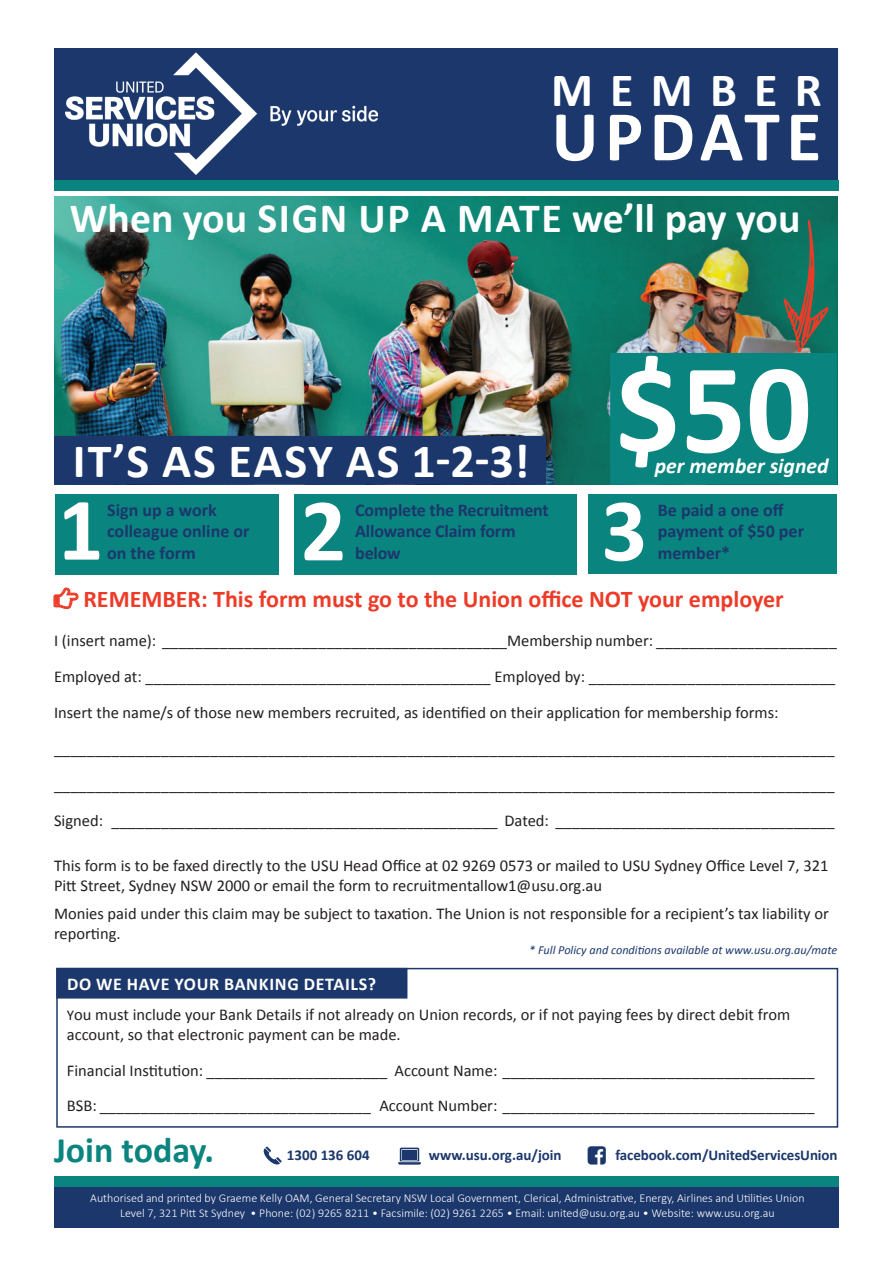
<style>
.page{position:relative;width:893px;height:1263px;background:#fff}
.page>*{position:absolute;margin:0;border:0;box-sizing:border-box;transform-origin:0 0}
.t1{font:700 129.15px "Calibri";color:#fff}
.t2{font:700 90px "Calibri";color:#fff}
.t3{font:700 72px "Calibri";letter-spacing:.09em;color:#fff}
.t4{font:700 48.15px "Calibri";letter-spacing:.04em;color:#fff}
.t5{font:700 48px "Calibri";letter-spacing:.36em;color:#fff}
.t6{font:700 41.85px "Calibri";color:#fff}
.t7{font:700 36px "Calibri";color:#09847e}
.t8{font:700 24px "Calibri";color:#ec3c29}
.t9{font:italic 700 21.75px "Calibri";color:#fff}
.t10{font:700 18px/21.6px "Calibri";color:#1b376c}
.t11{font:700 18px "Calibri";letter-spacing:.04em;color:#fff}
.t12{font:16.5px/36px "Calibri";color:#231f20}
.t13{font:700 15px "Calibri";letter-spacing:-.005em;color:#1b376c}
.t14{font:italic 12.15px "Calibri";color:#1b376c}
.t15{font:300 12px/14.4px "Calibri";color:#fff;text-align:center}
.s1{font-size:15px}
</style>
<div class="page">
<div style="left:56px;top:968px;width:782px;height:160px;border:2px solid #1b376c"></div>
<div style="left:56px;top:968px;width:351px;height:30px;background:#1b376c"></div>
<img style="left:54px;top:197px;width:783px;height:288px">
<div style="left:610px;top:353px;width:227px;height:132px;background:#09847e;border:1px solid #09847e"></div>
<div style="left:54px;top:436px;width:492px;height:49px;background:#1b376c;border:2px solid #1b376c"></div>
<div style="left:55px;top:494px;width:224px;height:81px;background:#09847e"></div>
<div style="left:294px;top:494px;width:282px;height:81px;background:#09847e"></div>
<div style="left:589px;top:494px;width:248px;height:80px;background:#09847e"></div>
<div style="left:54px;top:48px;width:784px;height:138px;background:#1b376c"></div>
<div style="left:54px;top:180px;width:784px;height:10px;background:#09847e"></div>
<img style="left:66px;top:53px;width:311px;height:122px">
<div style="left:54px;top:1187px;width:784px;height:41px;background:#1b376c"></div>
<svg style="left:398px;top:1147px;width:23px;height:17px"></svg>
<div style="left:402px;top:1150px;width:15px;height:10px;background:#1b376c"></div>
<svg style="left:264px;top:1146px;width:18px;height:19px"></svg>
<div style="left:54px;top:1177px;width:784px;height:10px;background:#09847e"></div>
<svg style="left:742px;top:219px;width:96px;height:134px;background:#1f7560"></svg>
<h3 class="t5" style="left:551px;top:61px;width:272px">MEMBER</h3>
<h3 class="t3" style="left:551px;top:92px;width:271px">UPDATE</h3>
<h3 class="t6" style="left:70px;top:192px;width:732px">When you SIGN UP A MATE we’ll pay you</h3>
<h1 class="t1" style="left:615px;top:329px;width:198px">$50</h1>
<h3 class="t4" style="left:73px;top:431px;width:458px">IT’S AS EASY AS 1-2-3!</h3>
<h2 class="t2" style="left:58px;top:474px;width:47px">1</h2>
<h2 class="t2" style="left:301px;top:475px;width:47px">2</h2>
<h2 class="t2" style="left:601px;top:475px;width:47px">3</h2>
<h3 class="t9" style="left:655px;top:453px;width:175px">per member signed</h3>
<p class="t10" style="left:107px;top:498px;width:144px">Sign up a work colleague online or on the form</p>
<p class="t10" style="left:355px;top:498px;width:195px">Complete the Recruitment<br>Allowance Claim form below</p>
<p class="t10" style="left:658px;top:498px;width:148px">Be paid a one off payment of $50 per member*</p>
<h3 class="t8" style="left:83px;top:584px;width:702px">REMEMBER: This form must go to the Union office NOT your employer</h3>
<p class="t12" style="left:54px;top:622px;width:784px">I (insert name): __________________________________________Membership number: ______________________ Employed at: __________________________________________ Employed by: ______________________________ Insert the name/s of those new members recruited, as identified on their application for membership forms: _______________________________________________________________________________________________ _______________________________________________________________________________________________ Signed: _______________________________________________ Dated: __________________________________</p>
<p class="t12" style="left:54px;top:855px;width:776px;line-height:19.8px">This form is to be faxed directly to the USU Head Office at 02 9269 0573 or mailed to USU Sydney Office Level 7, 321<br>Pitt Street, Sydney NSW 2000 or email the form to recruitmentallow1@usu.org.au</p>
<p class="t12" style="left:54px;top:903px;width:776px;line-height:19.8px">Monies paid under this claim may be subject to taxation. The Union is not responsible for a recipient’s tax liability or reporting.</p>
<p class="t14" style="left:529px;top:942px;width:310px">* Full Policy and conditions available at www.usu.org.au/mate</p>
<p class="t11" style="left:67px;top:972px;width:310px">DO WE HAVE YOUR BANKING DETAILS?</p>
<p class="t12" style="left:67px;top:1004px;width:725px;line-height:19.8px"><span class="s1">Y</span>ou must include your Bank Details if not already on Union records, or if not paying fees by direct debit from account, so that electronic payment can be made.</p>
<p class="t12" style="left:67px;top:1051px;width:749px;line-height:35.5px">Financial Institution: ______________________ Account Name: ______________________________________<br>BSB: _________________________________ Account Number: ______________________________________</p>
<h3 class="t7" style="left:54px;top:1128px;width:161px">Join today.</h3>
<p class="t13" style="left:287px;top:1146px;width:84px">1300 136 604</p>
<p class="t13" style="left:429px;top:1146px;width:134px">www.usu.org.au/join</p>
<p class="t15" style="left:90px;top:1191px;width:716px">Authorised and printed by Graeme Kelly OAM, General Secretary NSW Local Government, Clerical, Administrative, Energy, Airlines and Utilities Union<br>Level 7, 321 Pitt St Sydney • Phone: (02) 9265 8211 • Facsimile: (02) 9261 2265 • Email: united@usu.org.au • Website: www.usu.org.au</p>
<p class="t13" style="left:615px;top:1146px;width:224px">facebook.com/UnitedServicesUnion</p>
</div>
